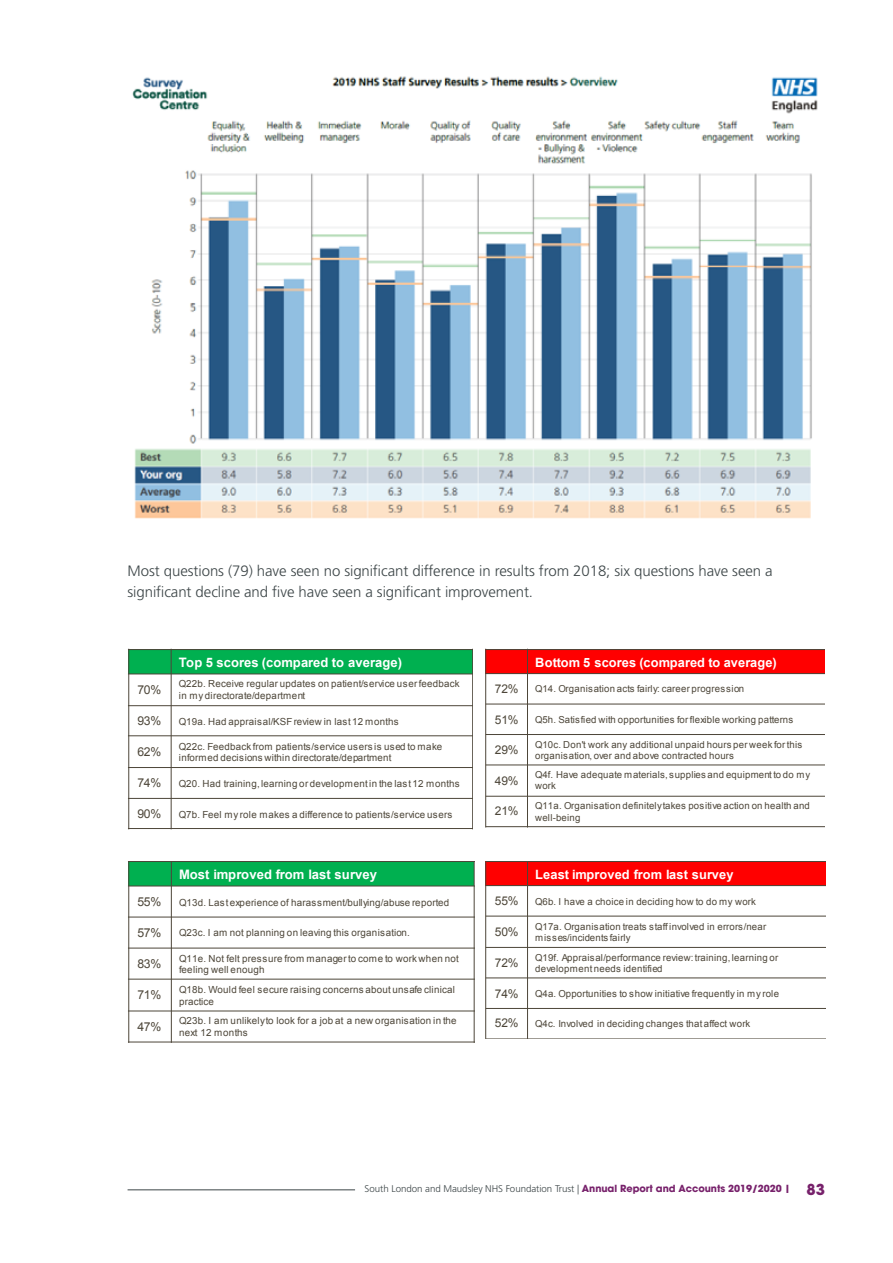
<style>
.page{position:relative;width:893px;height:1263px;background:#fff}
.page>*{position:absolute;margin:0;border:0;box-sizing:border-box;transform-origin:0 0}
.t1{font:300 15px/21px "Frutiger LT Pro";letter-spacing:-.005em;color:#3c4547}
.t2{font:700 13.05px "Arial";letter-spacing:.005em;color:#fff}
.t3{font:700 12.9px "Arial";letter-spacing:.005em;color:#fff}
.t4{font:700 12.75px "Arial";letter-spacing:.005em;color:#fff}
.t5{font:12.3px "Arial";letter-spacing:-.02em;color:#4d4639}
.t6{font:12.15px "Arial";letter-spacing:-.02em;color:#4d4639}
.t7{font:12px "Arial";letter-spacing:-.02em;color:#4d4639}
.t8{font:9.75px/11.4px "Arial";letter-spacing:.025em;color:#4d4639}
.t9{font:300 9.75px "Frutiger LT Pro";letter-spacing:-.005em;color:#3c4547}
.t10{font:9.6px/11.2px "Arial";letter-spacing:.025em;color:#4d4639}
.s1{font-family:"Avant Garde";font-weight:700;color:#77216b}
.s2{font-family:"Avant Garde";font-weight:700;font-size:15px;color:#77216b}
</style>
<div class="page">
<hr style="left:128px;top:1189px;width:227px;height:1px;background:#3c4547">
<img style="left:132px;top:76px;width:686px;height:443px">
<div style="left:128px;top:649px;width:43px;height:25px;background:#00b050"></div>
<div style="left:171px;top:649px;width:301px;height:25px;background:#00b050"></div>
<hr style="left:171px;top:649px;width:1px;height:180px;background:#4d4639">
<hr style="left:128px;top:673px;width:345px;height:1px;background:#4d4639">
<hr style="left:128px;top:705px;width:345px;height:1px;background:#4d4639">
<hr style="left:128px;top:735px;width:345px;height:1px;background:#4d4639">
<hr style="left:128px;top:767px;width:345px;height:1px;background:#4d4639">
<hr style="left:128px;top:798px;width:345px;height:1px;background:#4d4639">
<hr style="left:128px;top:649px;width:1px;height:180px;background:#4d4639">
<hr style="left:472px;top:649px;width:1px;height:180px;background:#4d4639">
<hr style="left:128px;top:649px;width:345px;height:1px;background:#4d4639">
<hr style="left:128px;top:828px;width:345px;height:1px;background:#4d4639">
<div style="left:485px;top:649px;width:42px;height:24px;background:#f00"></div>
<div style="left:527px;top:649px;width:298px;height:24px;background:#f00"></div>
<hr style="left:527px;top:649px;width:1px;height:178px;background:#4d4639">
<hr style="left:486px;top:673px;width:339px;height:1px;background:#4d4639">
<hr style="left:486px;top:704px;width:339px;height:1px;background:#4d4639">
<hr style="left:486px;top:734px;width:339px;height:1px;background:#4d4639">
<hr style="left:486px;top:764px;width:339px;height:1px;background:#4d4639">
<hr style="left:486px;top:796px;width:339px;height:1px;background:#4d4639">
<hr style="left:485px;top:649px;width:1px;height:178px;background:#4d4639">
<hr style="left:486px;top:649px;width:339px;height:1px;background:#4d4639">
<hr style="left:486px;top:826px;width:339px;height:1px;background:#4d4639">
<div style="left:128px;top:861px;width:43px;height:25px;background:#00b050"></div>
<div style="left:171px;top:861px;width:303px;height:25px;background:#00b050"></div>
<hr style="left:171px;top:861px;width:1px;height:182px;background:#4d4639">
<hr style="left:128px;top:886px;width:346px;height:1px;background:#4d4639">
<hr style="left:128px;top:917px;width:346px;height:1px;background:#4d4639">
<hr style="left:128px;top:948px;width:346px;height:1px;background:#4d4639">
<hr style="left:128px;top:979px;width:346px;height:1px;background:#4d4639">
<hr style="left:128px;top:1010px;width:346px;height:1px;background:#4d4639">
<hr style="left:128px;top:861px;width:1px;height:182px;background:#4d4639">
<hr style="left:474px;top:861px;width:1px;height:182px;background:#4d4639">
<hr style="left:128px;top:861px;width:346px;height:1px;background:#4d4639">
<hr style="left:128px;top:1041px;width:346px;height:1px;background:#4d4639">
<div style="left:485px;top:861px;width:42px;height:24px;background:#f00"></div>
<div style="left:527px;top:861px;width:298px;height:24px;background:#f00"></div>
<hr style="left:527px;top:861px;width:1px;height:178px;background:#4d4639">
<hr style="left:486px;top:885px;width:339px;height:1px;background:#4d4639">
<hr style="left:486px;top:916px;width:339px;height:1px;background:#4d4639">
<hr style="left:486px;top:947px;width:339px;height:1px;background:#4d4639">
<hr style="left:486px;top:977px;width:339px;height:1px;background:#4d4639">
<hr style="left:486px;top:1008px;width:339px;height:1px;background:#4d4639">
<hr style="left:485px;top:861px;width:1px;height:178px;background:#4d4639">
<hr style="left:486px;top:861px;width:339px;height:1px;background:#4d4639">
<hr style="left:486px;top:1038px;width:339px;height:1px;background:#4d4639">
<h1 class="t1" style="left:128px;top:561px;width:647px">Most questions (79) have seen no significant difference in results from 2018; six questions have seen a significant decline and five have seen a significant improvement.</h1>
<h2 class="t2" style="left:179px;top:654px;width:225px">Top 5 scores (compared to average)</h2>
<p class="t6" style="left:137px;top:682px;width:25px">70%</p>
<p class="t8" style="left:179px;top:678px;width:282px">Q22b. Receive regular updates on patient/service user feedback in my directorate/department</p>
<p class="t6" style="left:137px;top:713px;width:25px">93%</p>
<p class="t8" style="left:179px;top:716px;width:221px">Q19a. Had appraisal/KSF review in last 12 months</p>
<p class="t6" style="left:137px;top:743px;width:25px">62%</p>
<p class="t8" style="left:179px;top:741px;width:265px">Q22c. Feedback from patients/service users is used to make informed decisions within directorate/department</p>
<p class="t6" style="left:137px;top:774px;width:25px">74%</p>
<p class="t8" style="left:179px;top:778px;width:282px">Q20. Had training, learning or development in the last 12 months</p>
<p class="t6" style="left:137px;top:805px;width:25px">90%</p>
<p class="t8" style="left:179px;top:808px;width:275px">Q7b. Feel my role makes a difference to patients/service users</p>
<h2 class="t2" style="left:179px;top:866px;width:199px">Most improved from last survey</h2>
<p class="t5" style="left:137px;top:894px;width:26px">55%</p>
<p class="t8" style="left:179px;top:897px;width:272px">Q13d. Last experience of harassment/bullying/abuse reported</p>
<p class="t5" style="left:137px;top:925px;width:26px">57%</p>
<p class="t8" style="left:179px;top:927px;width:232px">Q23c. I am not planning on leaving this organisation.</p>
<p class="t5" style="left:137px;top:956px;width:26px">83%</p>
<p class="t8" style="left:179px;top:952px;width:281px">Q11e. Not felt pressure from manager to come to work when not feeling well enough</p>
<p class="t5" style="left:137px;top:987px;width:26px">71%</p>
<p class="t8" style="left:179px;top:984px;width:277px">Q18b. Would feel secure raising concerns about unsafe clinical practice</p>
<p class="t5" style="left:137px;top:1019px;width:26px">47%</p>
<p class="t8" style="left:179px;top:1015px;width:279px">Q23b. I am unlikely to look for a job at a new organisation in the next 12 months</p>
<h3 class="t4" style="left:535px;top:654px;width:243px">Bottom 5 scores (compared to average)</h3>
<p class="t7" style="left:495px;top:681px;width:25px">72%</p>
<p class="t10" style="left:535px;top:683px;width:211px">Q14. Organisation acts fairly: career progression</p>
<p class="t7" style="left:495px;top:712px;width:25px">51%</p>
<p class="t10" style="left:535px;top:714px;width:260px">Q5h. Satisfied with opportunities for flexible working patterns</p>
<p class="t7" style="left:495px;top:742px;width:25px">29%</p>
<p class="t10" style="left:535px;top:739px;width:269px">Q10c. Don't work any additional unpaid hours per week for this organisation, over and above contracted hours</p>
<p class="t7" style="left:495px;top:772px;width:25px">49%</p>
<p class="t10" style="left:535px;top:769px;width:277px">Q4f. Have adequate materials, supplies and equipment to do my work</p>
<p class="t7" style="left:495px;top:803px;width:25px">21%</p>
<p class="t10" style="left:535px;top:800px;width:276px">Q11a. Organisation definitely takes positive action on health and well-being</p>
<h3 class="t3" style="left:535px;top:866px;width:200px">Least improved from last survey</h3>
<p class="t7" style="left:495px;top:893px;width:25px">55%</p>
<p class="t10" style="left:535px;top:896px;width:222px">Q6b. I have a choice in deciding how to do my work</p>
<p class="t7" style="left:495px;top:924px;width:25px">50%</p>
<p class="t10" style="left:535px;top:921px;width:233px">Q17a. Organisation treats staff involved in errors/near misses/incidents fairly</p>
<p class="t7" style="left:495px;top:955px;width:25px">72%</p>
<p class="t10" style="left:535px;top:952px;width:245px">Q19f. Appraisal/performance review: training, learning or development needs identified</p>
<p class="t7" style="left:495px;top:985px;width:25px">74%</p>
<p class="t10" style="left:535px;top:988px;width:245px">Q4a. Opportunities to show initiative frequently in my role</p>
<p class="t7" style="left:495px;top:1015px;width:25px">52%</p>
<p class="t10" style="left:535px;top:1018px;width:217px">Q4c. Involved in deciding changes that affect work</p>
<p class="t9" style="left:365px;top:1183px;width:462px">South London and Maudsley NHS Foundation Trust | <span class="s1">Annual Report and Accounts 2019/2020 |</span> <span class="s2">83</span></p>
</div>
